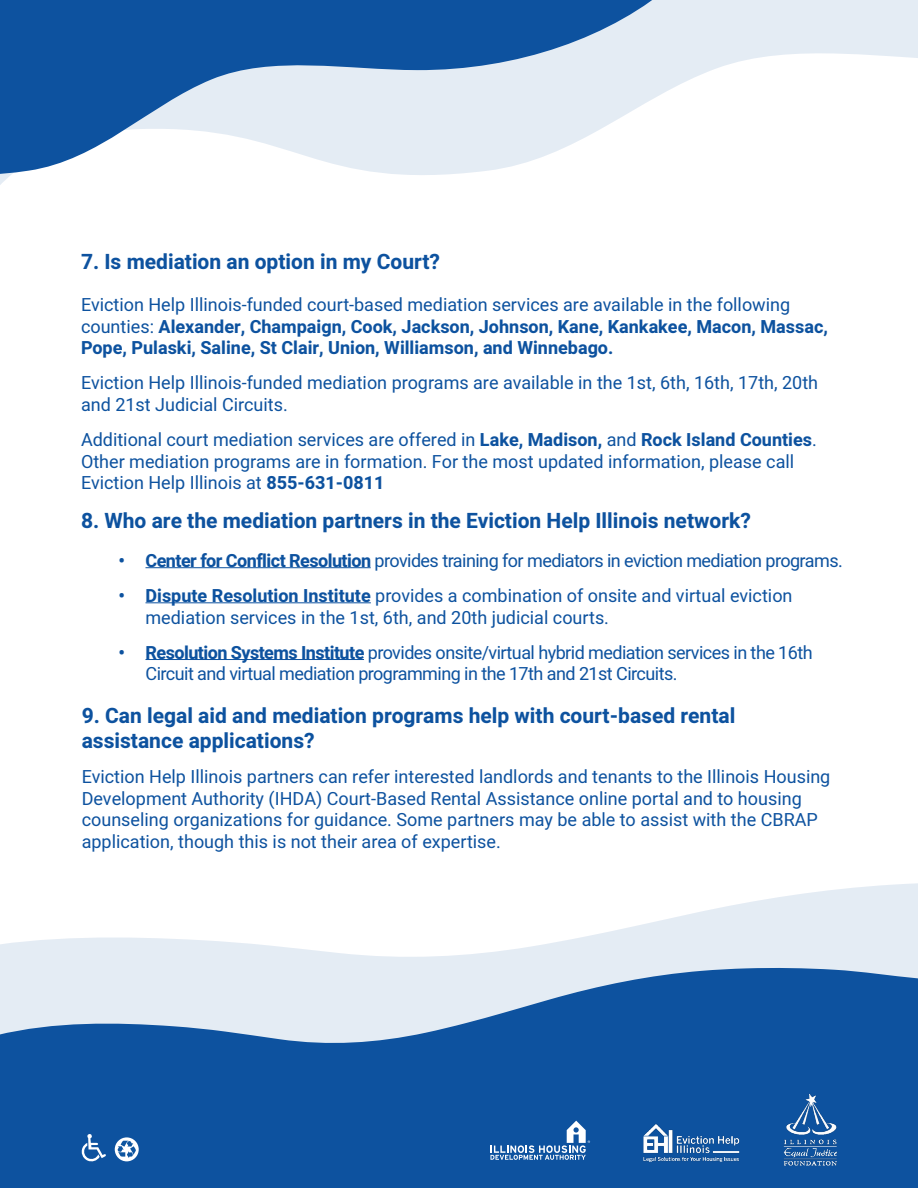
<style>
.page{position:relative;width:918px;height:1188px;background:#fff}
.page>*{position:absolute;margin:0;border:0;box-sizing:border-box;transform-origin:0 0}
.t1{font:700 21px/25.2px "Heebo";color:#0d529f}
.t2{font:18px/21.6px "Heebo";color:#0d529f}
.t3{font:18px/21.6px "Heebo";letter-spacing:-.03em;color:#0d529f}
.t4{font:700 18px/21.6px "Heebo";color:#0d529f}
.s1{font-weight:400}
.s2{font-weight:700}
</style>
<div class="page">
<div style="left:0;top:1096px;width:918px;height:92px;background:#0d529f"></div>
<svg style="left:676px;top:0;width:242px;height:86px;fill:#e4ecf4"></svg>
<svg style="left:0;top:0;width:676px;height:185px"></svg>
<div style="left:0;top:1053px;width:918px;height:85px;background:#0d529f"></div>
<svg style="left:0;top:883px;width:918px;height:170px"></svg>
<hr style="left:146px;top:567px;width:225px;height:1px;background:#0d529f">
<hr style="left:146px;top:602px;width:225px;height:1px;background:#0d529f">
<hr style="left:146px;top:659px;width:218px;height:1px;background:#0d529f">
<svg style="left:491px;top:1121px;width:99px;height:39px"></svg>
<img style="left:783px;top:1092px;width:55px;height:74px">
<img style="left:639px;top:1119px;width:104px;height:43px">
<svg style="left:80px;top:1134px;width:27px;height:28px"></svg>
<svg style="left:115px;top:1137px;width:24px;height:24px"></svg>
<svg style="left:117px;top:1141px;width:19px;height:17px"></svg>
<p class="t1" style="left:81px;top:250px;width:361px">7. Is mediation an option in my Court?</p>
<p class="t4" style="left:81px;top:294px;width:748px"><span class="s1">Eviction Help Illinois-funded court-based mediation services are available in the following counties:</span> Alexander, Champaign, Cook, Jackson, Johnson, Kane, Kankakee, Macon, Massac,<br>Pope, Pulaski, Saline, St Clair, Union, Williamson, and Winnebago.</p>
<p class="t2" style="left:81px;top:372px;width:739px">Eviction Help Illinois-funded mediation programs are available in the 1st, 6th, 16th, 17th, 20th and 21st Judicial Circuits.</p>
<p class="t2" style="left:81px;top:429px;width:737px">Additional court mediation services are offered in <span class="s2">Lake, Madison,</span> and <span class="s2">Rock Island Counties</span>.<br>Other mediation programs are in formation. For the most updated information, please call<br>Eviction Help Illinois at <span class="s2">855-631-0811</span></p>
<p class="t1" style="left:81px;top:509px;width:671px">8. Who are the mediation partners in the Eviction Help Illinois network?</p>
<p class="t3" style="left:118px;top:550px;width:726px"><span class="s2">• Center for Conflict Resolution</span> provides training for mediators in eviction mediation programs.</p>
<p class="t2" style="left:146px;top:585px;width:649px;text-indent:-27px"><span class="s2">• Dispute Resolution Institute</span> provides a combination of onsite and virtual eviction mediation services in the 1st, 6th, and 20th judicial courts.</p>
<p class="t3" style="left:146px;top:641px;width:669px;text-indent:-27px"><span class="s2">• Resolution Systems Institute</span> provides onsite/virtual hybrid mediation services in the 16th<br>Circuit and virtual mediation programming in the 17th and 21st Circuits.</p>
<p class="t1" style="left:82px;top:703px;width:655px">9. Can legal aid and mediation programs help with court-based rental assistance applications?</p>
<p class="t2" style="left:82px;top:766px;width:750px">Eviction Help Illinois partners can refer interested landlords and tenants to the Illinois Housing Development Authority (IHDA) Court-Based Rental Assistance online portal and to housing counseling organizations for guidance. Some partners may be able to assist with the CBRAP application, though this is not their area of expertise.</p>
</div>
